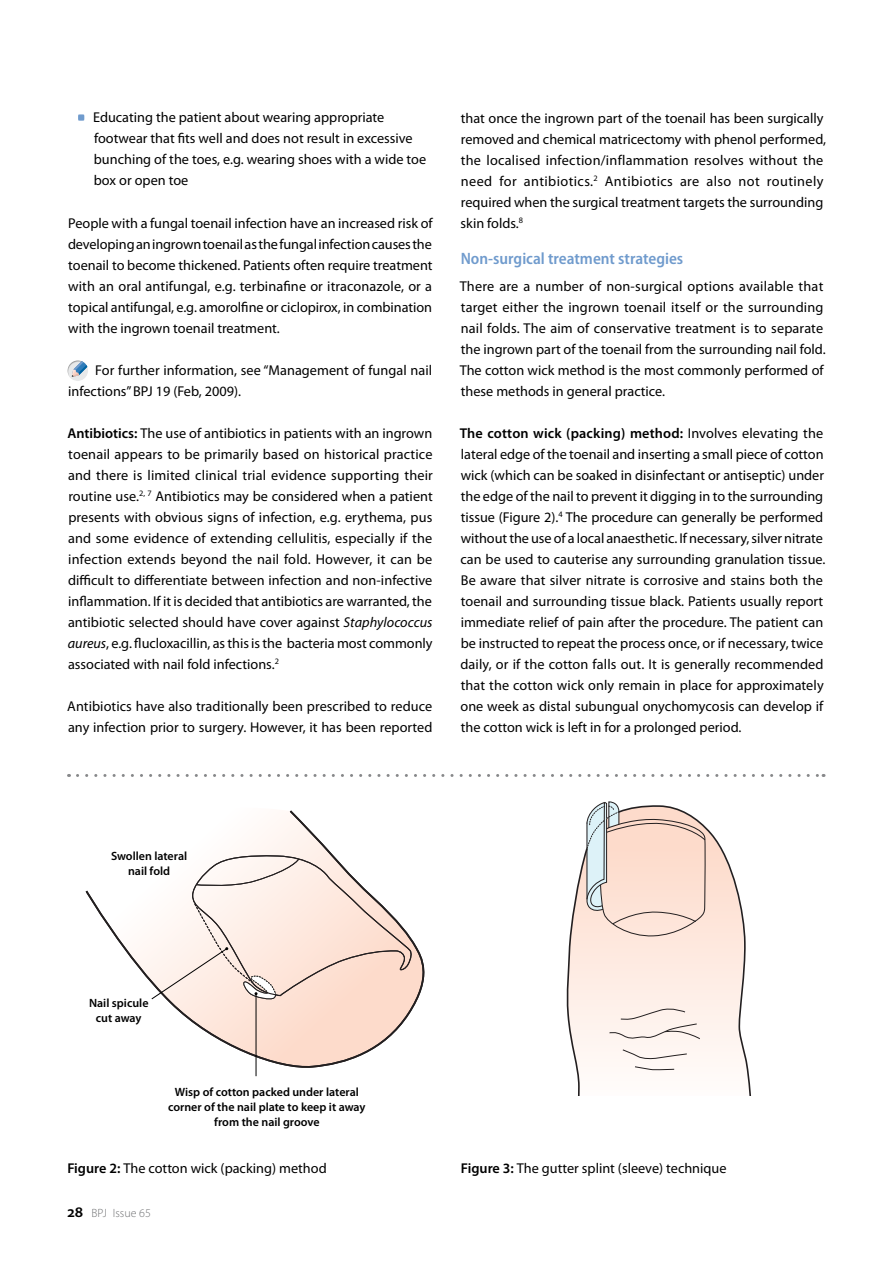
<style>
.page{position:relative;width:893px;height:1263px;background:#fff}
.page>*{position:absolute;margin:0;border:0;box-sizing:border-box;transform-origin:0 0}
.t1{font:600 semi-condensed 16.5px "Myriad Pro";color:#709bcd}
.t2{font:14.25px/21px "Myriad Pro";color:#000}
.t3{font:600 12px/15px "Myriad Pro";color:#000;text-align:center}
.t4{font:300 12px "Myriad Pro";color:#707173}
.s1{font-weight:600}
.s2{font-style:italic}
.s3{font-weight:600;font-size:15.75px;color:#000}
</style>
<div class="page">
<svg style="left:86px;top:810px;width:339px;height:260px"></svg>
<svg style="left:566px;top:801px;width:185px;height:295px"></svg>
<svg style="left:78px;top:114px;width:6px;height:7px"></svg>
<div style="left:65px;top:359px;width:24px;height:22px;background:#000;opacity:.4"></div>
<svg style="left:72px;top:361px;width:15px;height:16px"></svg>
<hr style="left:256px;top:994px;width:1px;height:82px;background:#000">
<svg style="left:151px;top:854px;width:262px;height:146px"></svg>
<svg style="left:77px;top:774px;width:747px;height:3px"></svg>
<p class="t2" style="left:93px;top:107px;width:335px">Educating the patient about wearing appropriate footwear that fits well and does not result in excessive bunching of the toes, e.g. wearing shoes with a wide toe box or open toe</p>
<p class="t2" style="left:68px;top:213px;width:366px;text-align:justify">People with a fungal toenail infection have an increased risk of developing an ingrown toenail as the fungal infection causes the toenail to become thickened. Patients often require treatment with an oral antifungal, e.g. terbinafine or itraconazole, or a topical antifungal, e.g. amorolfine or ciclopirox, in combination with the ingrown toenail treatment.</p>
<p class="t2" style="left:68px;top:359px;width:365px;text-indent:27px">For further information, see “Management of fungal nail infections” BPJ 19 (Feb, 2009).</p>
<p class="t2" style="left:67px;top:422px;width:367px;text-align:justify"><span class="s1">Antibiotics:</span> The use of antibiotics in patients with an ingrown toenail appears to be primarily based on historical practice and there is limited clinical trial evidence supporting their routine use.<sup>2,</sup> <sup>7</sup> Antibiotics may be considered when a patient presents with obvious signs of infection, e.g. erythema, pus and some evidence of extending cellulitis, especially if the infection extends beyond the nail fold. However, it can be difficult to differentiate between infection and non-infective inflammation. If it is decided that antibiotics are warranted, the antibiotic selected should have cover against <span class="s2">Staphylococcus aureus</span>, e.g. flucloxacillin, as this is the bacteria most commonly associated with nail fold infections.<sup>2</sup></p>
<p class="t2" style="left:67px;top:695px;width:367px">Antibiotics have also traditionally been prescribed to reduce any infection prior to surgery. However, it has been reported</p>
<p class="t2" style="left:460px;top:108px;width:367px">that once the ingrown part of the toenail has been surgically removed and chemical matricectomy with phenol performed, the localised infection/inflammation resolves without the need for antibiotics.<sup>2</sup> Antibiotics are also not routinely required when the surgical treatment targets the surrounding skin folds.<sup>8</sup></p>
<p class="t1" style="left:461px;top:249px;width:224px">Non-surgical treatment strategies</p>
<p class="t2" style="left:460px;top:275px;width:368px">There are a number of non-surgical options available that target either the ingrown toenail itself or the surrounding nail folds. The aim of conservative treatment is to separate the ingrown part of the toenail from the surrounding nail fold.<br>The cotton wick method is the most commonly performed of these methods in general practice.</p>
<p class="t2" style="left:460px;top:423px;width:367px"><span class="s1">The cotton wick (packing) method:</span> Involves elevating the lateral edge of the toenail and inserting a small piece of cotton wick (which can be soaked in disinfectant or antiseptic) under the edge of the nail to prevent it digging in to the surrounding tissue (Figure 2).<sup>4</sup> The procedure can generally be performed without the use of a local anaesthetic. If necessary, silver nitrate can be used to cauterise any surrounding granulation tissue.<br>Be aware that silver nitrate is corrosive and stains both the toenail and surrounding tissue black. Patients usually report immediate relief of pain after the procedure. The patient can be instructed to repeat the process once, or if necessary, twice daily, or if the cotton falls out. It is generally recommended that the cotton wick only remain in place for approximately one week as distal subungual onychomycosis can develop if the cotton wick is left in for a prolonged period.</p>
<p class="t3" style="left:111px;top:848px;width:78px">Swollen lateral nail fold</p>
<p class="t3" style="left:89px;top:995px;width:61px">Nail spicule cut away</p>
<p class="t3" style="left:168px;top:1084px;width:199px">Wisp of cotton packed under lateral corner of the nail plate to keep it away from the nail groove</p>
<p class="t2" style="left:67px;top:1158px;width:261px"><span class="s1">Figure 2:</span> The cotton wick (packing) method</p>
<p class="t2" style="left:461px;top:1158px;width:267px"><span class="s1">Figure 3:</span> The gutter splint (sleeve) technique</p>
<p class="t4" style="left:68px;top:1206px;width:85px"><span class="s3">28</span> BPJ Issue 65</p>
</div>
